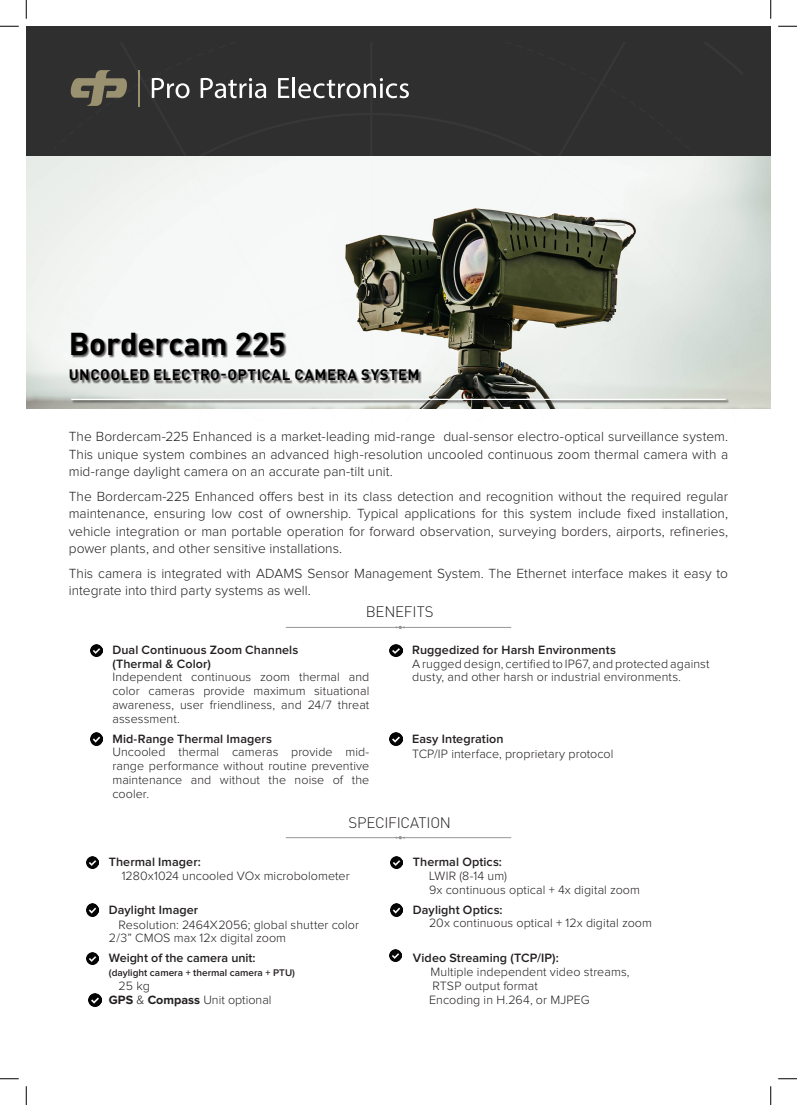
<style>
.page{position:relative;width:797px;height:1105px;background:#fff}
.page>*{position:absolute;margin:0;border:0;box-sizing:border-box;transform-origin:0 0}
.t1{font:700 31.25px "DIN Pro";letter-spacing:-.005em;color:#000}
.t2{font:700 15px "DIN Pro";letter-spacing:.03em;color:#000}
.t3{font:300 15px "DIN Pro";letter-spacing:-.015em;color:#231f20}
.t4{font:300 13.75px/17.5px "Proxima Nova";color:#231f20;text-align:justify}
.t5{font:300 12.5px/13.8px "Proxima Nova";letter-spacing:.005em;color:#231f20;text-align:justify}
.t6{font:600 12.5px "Proxima Nova";letter-spacing:.005em;color:#231f20}
.t7{font:600 10px "Proxima Nova";color:#231f20}
.s1{font-weight:700}
.s2{font-weight:600;color:#fff}
</style>
<div class="page">
<img style="left:26px;top:155px;width:744px;height:254px">
<div style="left:26px;top:26px;width:744px;height:129px;background:#2f2f2f"></div>
<svg style="left:90px;top:644px;width:12px;height:12px"></svg>
<svg style="left:390px;top:644px;width:12px;height:12px"></svg>
<svg style="left:90px;top:733px;width:12px;height:12px"></svg>
<svg style="left:390px;top:733px;width:12px;height:12px"></svg>
<hr style="left:286px;top:627px;width:225px;height:1px;background:#969696">
<svg style="left:395px;top:626px;width:10px;height:3px"></svg>
<svg style="left:86px;top:856px;width:13px;height:13px"></svg>
<svg style="left:390px;top:856px;width:13px;height:13px"></svg>
<svg style="left:86px;top:904px;width:13px;height:12px"></svg>
<svg style="left:390px;top:904px;width:13px;height:12px"></svg>
<svg style="left:86px;top:952px;width:13px;height:13px"></svg>
<svg style="left:389px;top:949px;width:12px;height:12px"></svg>
<hr style="left:286px;top:837px;width:225px;height:1px;background:#969696">
<svg style="left:395px;top:836px;width:10px;height:3px"></svg>
<svg style="left:89px;top:994px;width:12px;height:12px"></svg>
<svg style="left:55px;top:78px;width:687px;height:122px"></svg>
<svg style="left:85px;top:70px;width:193px;height:130px"></svg>
<svg style="left:55px;top:200px;width:223px;height:209px;fill:#f6f8f7"></svg>
<svg style="left:659px;top:191px;width:83px;height:218px;background:#dbe1dc"></svg>
<svg style="left:463px;top:78px;width:196px;height:331px"></svg>
<svg style="left:278px;top:77px;width:185px;height:332px"></svg>
<div style="left:70px;top:333px;width:351px;height:51px;background:#231f20;opacity:.75"></div>
<svg style="left:0;top:25px;width:19px;height:2px"></svg>
<svg style="left:778px;top:25px;width:19px;height:2px"></svg>
<svg style="left:0;top:1078px;width:19px;height:1px"></svg>
<svg style="left:778px;top:1078px;width:19px;height:1px"></svg>
<svg style="left:25px;top:0;width:2px;height:19px"></svg>
<svg style="left:25px;top:1086px;width:2px;height:19px"></svg>
<svg style="left:770px;top:0;width:1px;height:19px"></svg>
<svg style="left:770px;top:1086px;width:1px;height:19px"></svg>
<p class="t1" style="left:69px;top:323px;width:218px">Bordercam 225</p>
<p class="t2" style="left:69px;top:365px;width:352px">UNCOOLED ELECTRO-OPTICAL CAMERA SYSTEM</p>
<p class="t4" style="left:69px;top:428px;width:661px">The Bordercam-225 Enhanced is a market-leading mid-range dual-sensor electro-optical surveillance system.<br>This unique system combines an advanced high-resolution uncooled continuous zoom thermal camera with a mid-range daylight camera on an accurate pan-tilt unit.</p>
<p class="t4" style="left:69px;top:488px;width:661px">The Bordercam-225 Enhanced offers best in its class detection and recognition without the required regular maintenance, ensuring low cost of ownership. Typical applications for this system include fixed installation, vehicle integration or man portable operation for forward observation, surveying borders, airports, refineries, power plants, and other sensitive installations.</p>
<p class="t4" style="left:69px;top:565px;width:660px">This camera is integrated with ADAMS Sensor Management System. The Ethernet interface makes it easy to integrate into third party systems as well.</p>
<p class="t3" style="left:366px;top:601px;width:69px">BENEFITS</p>
<p class="t6" style="left:112px;top:643px;width:187px">Dual Continuous Zoom Channels</p>
<p class="t6" style="left:112px;top:656px;width:100px">(Thermal &amp; Color)</p>
<p class="t5" style="left:112px;top:671px;width:258px">Independent continuous zoom thermal and color cameras provide maximum situational awareness, user friendliness, and 24/7 threat assessment.</p>
<p class="t6" style="left:112px;top:731px;width:161px">Mid-Range Thermal Imagers</p>
<p class="t5" style="left:112px;top:745px;width:258px">Uncooled thermal cameras provide mid&shy;range performance without routine preventive maintenance and without the noise of the cooler.</p>
<p class="t6" style="left:412px;top:643px;width:205px">Ruggedized for Harsh Environments</p>
<p class="t5" style="left:412px;top:657px;width:299px">A rugged design, certified to IP67, and protected against dusty, and other harsh or industrial environments.</p>
<p class="t6" style="left:412px;top:731px;width:93px">Easy Integration</p>
<p class="t5" style="left:412px;top:747px;width:203px">TCP/IP interface, proprietary protocol</p>
<p class="t3" style="left:348px;top:813px;width:104px">SPECIFICATION</p>
<p class="t6" style="left:109px;top:855px;width:93px">Thermal Imager:</p>
<p class="t5" style="left:122px;top:869px;width:229px">1280x1024 uncooled VOx microbolometer</p>
<p class="t6" style="left:413px;top:855px;width:90px">Thermal Optics:</p>
<p class="t5" style="left:429px;top:869px;width:79px">LWIR (8-14 um)</p>
<p class="t5" style="left:429px;top:883px;width:212px">9x continuous optical + 4x digital zoom</p>
<p class="t6" style="left:109px;top:902px;width:91px">Daylight Imager</p>
<p class="t5" style="left:119px;top:918px;width:242px">Resolution: 2464X2056; global shutter color</p>
<p class="t5" style="left:109px;top:932px;width:179px">2/3” CMOS max 12x digital zoom</p>
<p class="t6" style="left:413px;top:902px;width:91px">Daylight Optics:</p>
<p class="t5" style="left:429px;top:917px;width:224px">20x continuous optical + 12x digital zoom</p>
<p class="t6" style="left:109px;top:951px;width:148px">Weight of the camera unit:</p>
<p class="t7" style="left:109px;top:967px;width:188px">(daylight camera + thermal camera + PTU)</p>
<p class="t5" style="left:119px;top:979px;width:33px">25 kg</p>
<p class="t5" style="left:109px;top:993px;width:164px"><span class="s1">GPS</span> &amp; <span class="s1">Compass</span> Unit optional</p>
<p class="t6" style="left:413px;top:951px;width:147px">Video Streaming (TCP/IP):</p>
<p class="t5" style="left:422px;top:965px;width:208px"><span class="s2">0</span>Multiple independent video streams,</p>
<p class="t5" style="left:432px;top:979px;width:107px">RTSP output format</p>
<p class="t5" style="left:429px;top:993px;width:162px">Encoding in H.264, or MJPEG</p>
</div>
